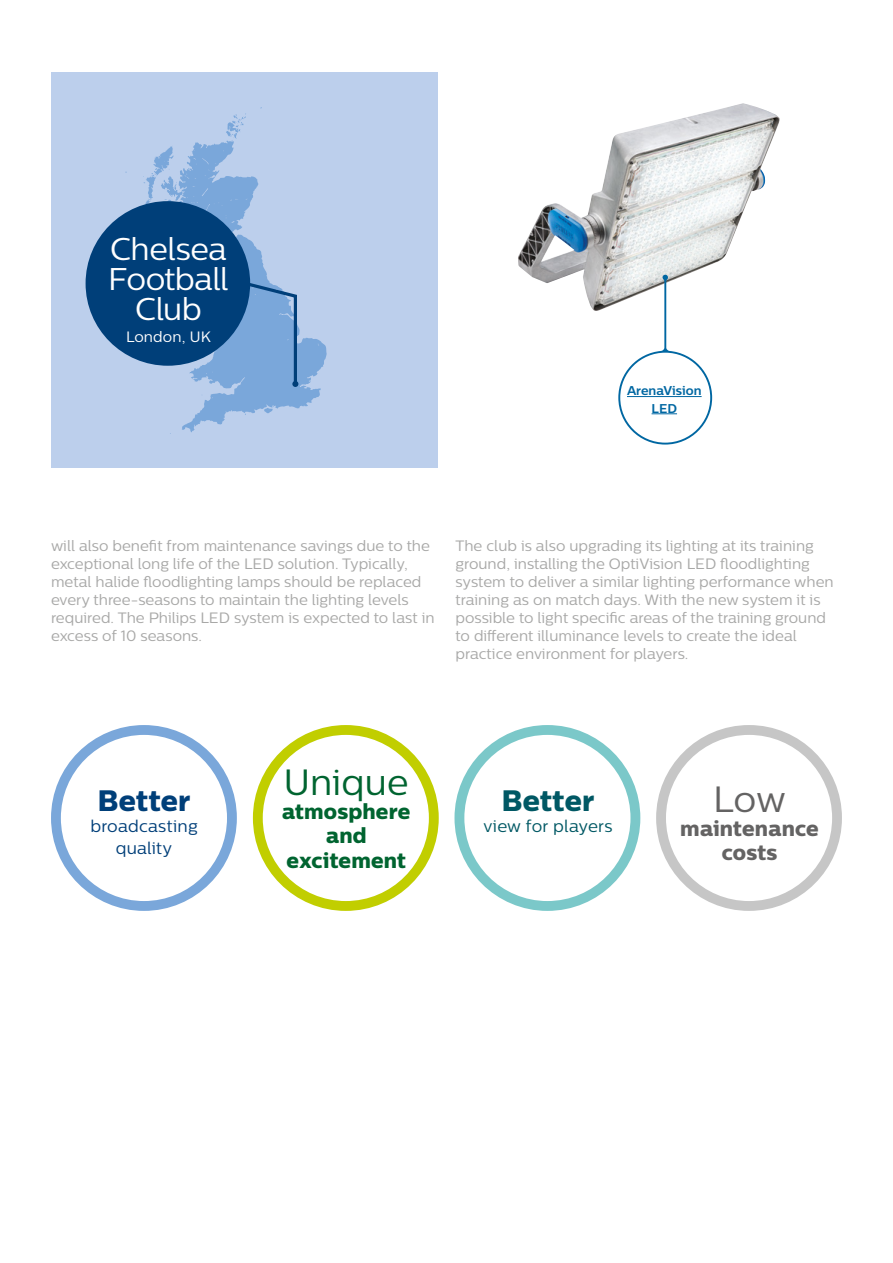
<style>
.page{position:relative;width:893px;height:1263px;background:#fff}
.page>*{position:absolute;margin:0;border:0;box-sizing:border-box;transform-origin:0 0}
.t1{font:36.45px "Centrale Sans";color:#006430}
.t2{font:36.45px "Centrale Sans";color:#646363}
.t3{font:31.35px/30px "Centrale Sans";letter-spacing:-.015em;color:#fff;text-align:center}
.t4{font:29.55px "Centrale Sans X Bold";letter-spacing:.005em;color:#003f79}
.t5{font:29.55px "Centrale Sans X Bold";letter-spacing:.005em;color:#005864}
.t6{font:21.6px/24.3px "Centrale Sans X Bold";letter-spacing:.01em;color:#006430;text-align:center}
.t7{font:21.6px/24.3px "Centrale Sans X Bold";letter-spacing:.005em;color:#646363;text-align:center}
.t8{font:16.95px/21.1px "Centrale Sans";letter-spacing:.01em;color:#003f79;text-align:center}
.t9{font:16.95px "Centrale Sans";letter-spacing:.01em;color:#005864}
.t10{font:15px/18px "Centrale Sans";color:#a8a8a7}
.t11{font:15px "Centrale Sans";letter-spacing:.01em;color:#fff}
.t12{font:700 12.75px/17.2px "Centrale Sans";color:#0067a2;text-align:center}
</style>
<div class="page">
<div style="left:51px;top:72px;width:386px;height:396px;background:#bccfec"></div>
<svg style="left:125px;top:107px;width:202px;height:327px"></svg>
<svg style="left:211px;top:272px;width:88px;height:115px;background:#78a4d5"></svg>
<div style="left:87px;top:203px;width:162px;height:161px;background:#003f79;border-radius:50%"></div>
<div style="left:86px;top:201px;width:164px;height:165px;border:3px solid #003f79;border-radius:50%"></div>
<div style="left:51px;top:725px;width:186px;height:186px;border:10px solid #7aa7da;border-radius:50%"></div>
<div style="left:454px;top:725px;width:186px;height:186px;border:10px solid #7bc8c9;border-radius:50%"></div>
<div style="left:253px;top:725px;width:186px;height:186px;border:10px solid #c1ce00;border-radius:50%"></div>
<div style="left:656px;top:725px;width:186px;height:186px;border:10px solid #c6c6c6;border-radius:50%"></div>
<img style="left:518px;top:103px;width:262px;height:208px">
<svg style="left:618px;top:275px;width:94px;height:170px"></svg>
<h2 class="t3" style="left:108px;top:233px;width:122px">Chelsea<br>Football<br>Club</h2>
<p class="t11" style="left:126px;top:328px;width:87px">London, UK</p>
<p class="t12" style="left:627px;top:382px;width:76px">ArenaVision<br>LED</p>
<p class="t10" style="left:51px;top:536px;width:385px">will also benefit from maintenance savings due to the exceptional long life of the LED solution. Typically, metal halide floodlighting lamps should be replaced every three-seasons to maintain the lighting levels required. The Philips LED system is expected to last in excess of 10 seasons.</p>
<p class="t10" style="left:455px;top:536px;width:380px">The club is also upgrading its lighting at its training ground, installing the OptiVision LED floodlighting system to deliver a similar lighting performance when training as on match days. With the new system it is possible to light specific areas of the training ground to different illuminance levels to create the ideal practice environment for players.</p>
<h3 class="t4" style="left:97px;top:782px;width:95px">Better</h3>
<p class="t8" style="left:90px;top:816px;width:109px">broadcasting quality</p>
<h1 class="t1" style="left:284px;top:761px;width:127px">Unique</h1>
<h3 class="t6" style="left:282px;top:799px;width:130px">atmosphere and excitement</h3>
<h3 class="t5" style="left:501px;top:782px;width:95px">Better</h3>
<p class="t9" style="left:483px;top:817px;width:131px">view for players</p>
<h1 class="t2" style="left:713px;top:778px;width:74px">Low</h1>
<h3 class="t7" style="left:680px;top:816px;width:140px">maintenance costs</h3>
</div>
